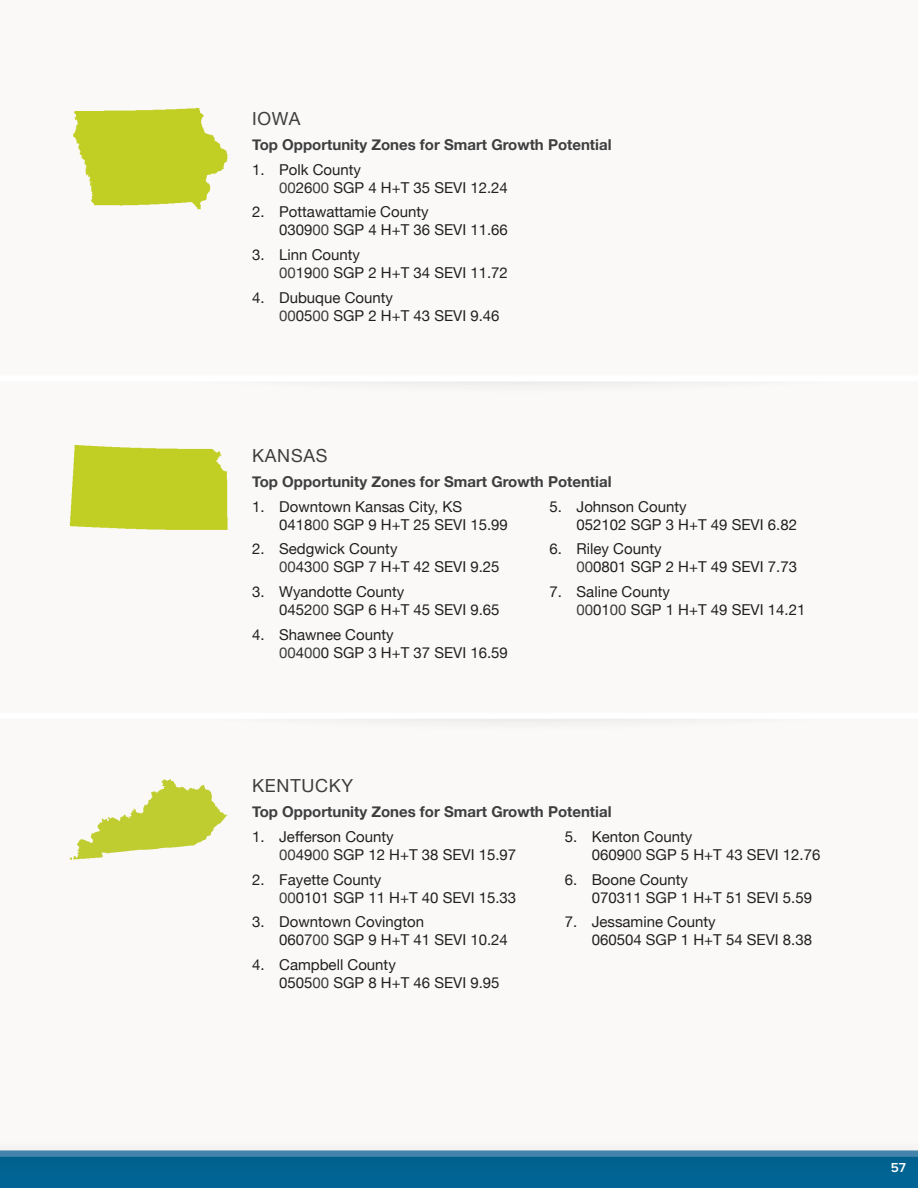
<style>
.page{position:relative;width:918px;height:1188px;background:#fff}
.page>*{position:absolute;margin:0;border:0;box-sizing:border-box;transform-origin:0 0}
.t1{font:18px "Helvetica Neue";letter-spacing:.04em;color:#3e3e3f}
.t2{font:15px/18px "Helvetica Neue";color:#231f20}
.t3{font:700 15px "Helvetica Neue";color:#3e3e3f}
.t4{font:600 13.5px "Proxima Nova";color:#fff}
.s1{color:#3e3e3f}
</style>
<div class="page">
<div style="left:0;top:0;width:918px;height:1150px;background:#faf9f8"></div>
<div style="left:0;top:375px;width:918px;height:6px;background:#fff"></div>
<div style="left:0;top:713px;width:918px;height:6px;background:#fff"></div>
<svg style="left:73px;top:108px;width:155px;height:102px"></svg>
<svg style="left:70px;top:445px;width:158px;height:85px;background:#c5d133"></svg>
<svg style="left:70px;top:779px;width:158px;height:81px"></svg>
<div style="left:0;top:1151px;width:918px;height:37px;background:#006594"></div>
<div style="left:0;top:1139px;width:918px;height:37px;background:#231f20;opacity:.15"></div>
<svg style="left:0;top:1150px;width:918px;height:7px;background:#4d8aaf"></svg>
<p class="t1" style="left:252px;top:106px;width:50px">IOWA</p>
<p class="t3" style="left:252px;top:133px;width:361px">Top Opportunity Zones for Smart Growth Potential</p>
<p class="t2" style="left:279px;top:161px;width:230px;text-indent:-27px">1. Polk County<br><span class="s1">00</span>26<span class="s1">00</span> SGP 4 H+T 35 SEVI 12.24</p>
<p class="t2" style="left:279px;top:204px;width:230px;text-indent:-27px">2. Pottawattamie County<br>0309<span class="s1">00</span> SGP 4 H+T 36 SEVI 11.66</p>
<p class="t2" style="left:279px;top:247px;width:230px;text-indent:-27px">3. Linn County<br><span class="s1">00</span>19<span class="s1">00</span> SGP 2 H+T 34 SEVI 11.72</p>
<p class="t2" style="left:279px;top:289px;width:222px;text-indent:-27px">4. Dubuque County<br><span class="s1">00</span>05<span class="s1">00</span> SGP 2 H+T 43 SEVI 9.46</p>
<p class="t1" style="left:252px;top:443px;width:77px">KANSAS</p>
<p class="t3" style="left:252px;top:470px;width:361px">Top Opportunity Zones for Smart Growth Potential</p>
<p class="t2" style="left:279px;top:498px;width:230px;text-indent:-27px">1. Downtown Kansas City, KS<br>0418<span class="s1">00</span> SGP 9 H+T 25 SEVI 15.99</p>
<p class="t2" style="left:279px;top:541px;width:222px;text-indent:-27px">2. Sedgwick County<br><span class="s1">00</span>43<span class="s1">00</span> SGP 7 H+T 42 SEVI 9.25</p>
<p class="t2" style="left:279px;top:584px;width:222px;text-indent:-27px">3. Wyandotte County<br>0452<span class="s1">00</span> SGP 6 H+T 45 SEVI 9.65</p>
<p class="t2" style="left:279px;top:626px;width:230px;text-indent:-27px">4. Shawnee County<br><span class="s1">00</span>4<span class="s1">00</span>0 SGP 3 H+T 37 SEVI 16.59</p>
<p class="t2" style="left:577px;top:498px;width:222px;text-indent:-27px">5. Johnson County<br>052102 SGP 3 H+T 49 SEVI 6.82</p>
<p class="t2" style="left:577px;top:541px;width:222px;text-indent:-27px">6. Riley County<br><span class="s1">00</span>0801 SGP 2 H+T 49 SEVI 7.73</p>
<p class="t2" style="left:577px;top:584px;width:230px;text-indent:-27px">7. Saline County<br><span class="s1">00</span>01<span class="s1">00</span> SGP 1 H+T 49 SEVI 14.21</p>
<p class="t1" style="left:252px;top:773px;width:103px">KENTUCKY</p>
<p class="t3" style="left:252px;top:800px;width:361px">Top Opportunity Zones for Smart Growth Potential</p>
<p class="t2" style="left:279px;top:828px;width:239px;text-indent:-27px">1. Jefferson County<br><span class="s1">00</span>49<span class="s1">00</span> SGP 12 H+T 38 SEVI 15.97</p>
<p class="t2" style="left:279px;top:871px;width:239px;text-indent:-27px">2. Fayette County<br><span class="s1">00</span>0101 SGP 11 H+T 40 SEVI 15.33</p>
<p class="t2" style="left:279px;top:914px;width:230px;text-indent:-27px">3. Downtown Covington<br>0607<span class="s1">00</span> SGP 9 H+T 41 SEVI 10.24</p>
<p class="t2" style="left:279px;top:957px;width:222px;text-indent:-27px">4. Campbell County<br>0505<span class="s1">00</span> SGP 8 H+T 46 SEVI 9.95</p>
<p class="t2" style="left:592px;top:828px;width:230px;text-indent:-27px">5. Kenton County<br>0609<span class="s1">00</span> SGP 5 H+T 43 SEVI 12.76</p>
<p class="t2" style="left:592px;top:871px;width:222px;text-indent:-27px">6. Boone County<br>070311 SGP 1 H+T 51 SEVI 5.59</p>
<p class="t2" style="left:592px;top:914px;width:222px;text-indent:-27px">7. Jessamine County<br>060504 SGP 1 H+T 54 SEVI 8.38</p>
<p class="t4" style="left:891px;top:1157px;width:17px">57</p>
</div>
